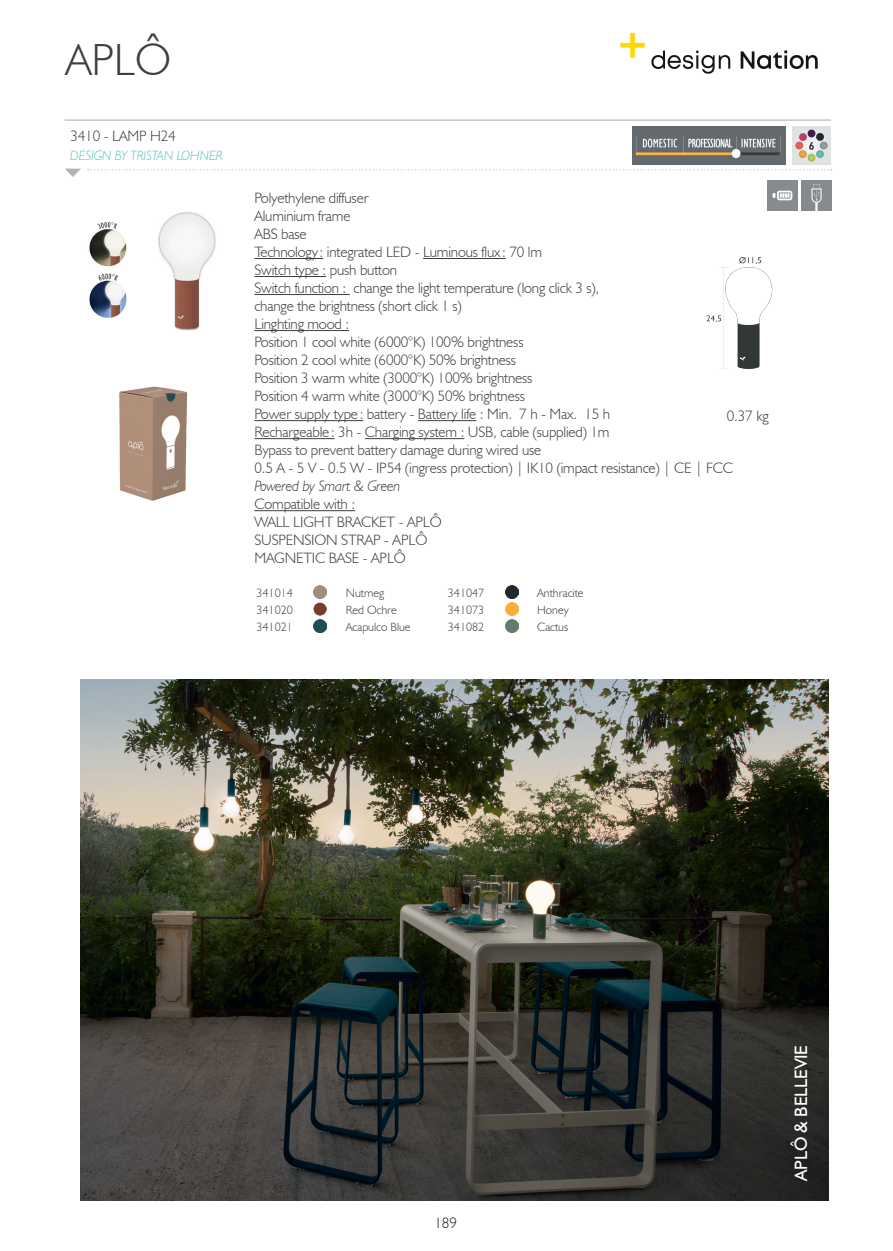
<style>
.page{position:relative;width:893px;height:1251px;background:#fff}
.page>*{position:absolute;margin:0;border:0;box-sizing:border-box;transform-origin:0 0}
.t1{font:300 45px "Humanist 521 BT";color:#3e3e3f}
.t2{font:18px "Humanist 521 BT";letter-spacing:-.01em;color:#fff}
.t3{font:300 15px/18px "Humanist 521 BT";letter-spacing:-.01em;color:#3e3e3f}
.t4{font:italic 300 15px "Humanist 521 BT";letter-spacing:-.01em;color:#3e3e3f}
.t5{font:300 15px "Humanist 521 BT";color:#231f20}
.t6{font:italic 300 13.5px "Humanist 521 BT";color:#5fc5ba}
.t7{font:300 12px "Humanist 521 BT";color:#3e3e3f}
</style>
<div class="page">
<img style="left:119px;top:386px;width:69px;height:115px">
<img style="left:706px;top:257px;width:67px;height:112px">
<svg style="left:314px;top:585px;width:13px;height:47px"></svg>
<svg style="left:505px;top:585px;width:13px;height:47px"></svg>
<hr style="left:254px;top:258px;width:69px;height:1px;background:#3e3e3f">
<hr style="left:423px;top:258px;width:83px;height:1px;background:#3e3e3f">
<hr style="left:254px;top:276px;width:72px;height:1px;background:#3e3e3f">
<hr style="left:254px;top:294px;width:96px;height:1px;background:#3e3e3f">
<hr style="left:254px;top:330px;width:95px;height:1px;background:#3e3e3f">
<hr style="left:254px;top:420px;width:109px;height:1px;background:#3e3e3f">
<hr style="left:418px;top:420px;width:58px;height:1px;background:#3e3e3f">
<hr style="left:254px;top:438px;width:81px;height:1px;background:#3e3e3f">
<hr style="left:365px;top:438px;width:99px;height:1px;background:#3e3e3f">
<hr style="left:254px;top:510px;width:101px;height:1px;background:#3e3e3f">
<img style="left:633px;top:126px;width:153px;height:38px">
<img style="left:792px;top:126px;width:39px;height:38px">
<svg style="left:88px;top:169px;width:744px;height:1px"></svg>
<hr style="left:65px;top:119px;width:766px;height:2px;background:#b2b3b7">
<svg style="left:65px;top:168px;width:16px;height:9px"></svg>
<img style="left:801px;top:180px;width:30px;height:30px">
<img style="left:767px;top:180px;width:30px;height:30px">
<img style="left:80px;top:679px;width:748px;height:521px">
<img style="left:89px;top:212px;width:127px;height:119px">
<img style="left:621px;top:32px;width:196px;height:41px">
<h1 class="t1" style="left:66px;top:32px;width:107px">APLÔ</h1>
<p class="t3" style="left:70px;top:127px;width:107px">3410 - LAMP H24</p>
<p class="t6" style="left:70px;top:147px;width:154px">DESIGN BY TRISTAN LOHNER</p>
<p class="t3" style="left:254px;top:188px;width:480px">Polyethylene diffuser<br>Aluminium frame<br>ABS base<br>Technology: integrated LED - Luminous flux: 70 lm<br>Switch type : push button<br>Switch function : change the light temperature (long click 3 s),<br>change the brightness (short click 1 s)<br>Linghting mood :<br>Position 1 cool white (6000°K) 100% brightness<br>Position 2 cool white (6000°K) 50% brightness<br>Position 3 warm white (3000°K) 100% brightness<br>Position 4 warm white (3000°K) 50% brightness<br>Power supply type: battery - Battery life : Min. 7 h - Max. 15 h<br>Rechargeable: 3h - Charging system : USB, cable (supplied) 1m<br>Bypass to prevent battery damage during wired use<br>0.5 A - 5 V - 0.5 W - IP54 (ingress protection) | IK10 (impact resistance) | CE | FCC</p>
<p class="t4" style="left:254px;top:476px;width:147px">Powered by Smart &amp; Green</p>
<p class="t3" style="left:254px;top:494px;width:189px">Compatible with :<br>WALL LIGHT BRACKET - APLÔ<br>SUSPENSION STRAP - APLÔ<br>MAGNETIC BASE - APLÔ</p>
<p class="t3" style="left:727px;top:407px;width:43px">0.37 kg</p>
<p class="t7" style="left:257px;top:585px;width:38px">341014</p>
<p class="t7" style="left:346px;top:585px;width:40px">Nutmeg</p>
<p class="t7" style="left:257px;top:602px;width:38px">341020</p>
<p class="t7" style="left:346px;top:602px;width:53px">Red Ochre</p>
<p class="t7" style="left:257px;top:619px;width:38px">341021</p>
<p class="t7" style="left:346px;top:619px;width:66px">Acapulco Blue</p>
<p class="t7" style="left:448px;top:585px;width:38px">341047</p>
<p class="t7" style="left:537px;top:585px;width:48px">Anthracite</p>
<p class="t7" style="left:448px;top:602px;width:38px">341073</p>
<p class="t7" style="left:537px;top:602px;width:33px">Honey</p>
<p class="t7" style="left:448px;top:619px;width:38px">341082</p>
<p class="t7" style="left:537px;top:619px;width:33px">Cactus</p>
<p class="t5" style="left:434px;top:1213px;width:24px">189</p>
<p class="t2" style="left:790px;top:1180px;width:137px;rotate:-90deg">APLÔ &amp; BELLEVIE</p>
</div>
